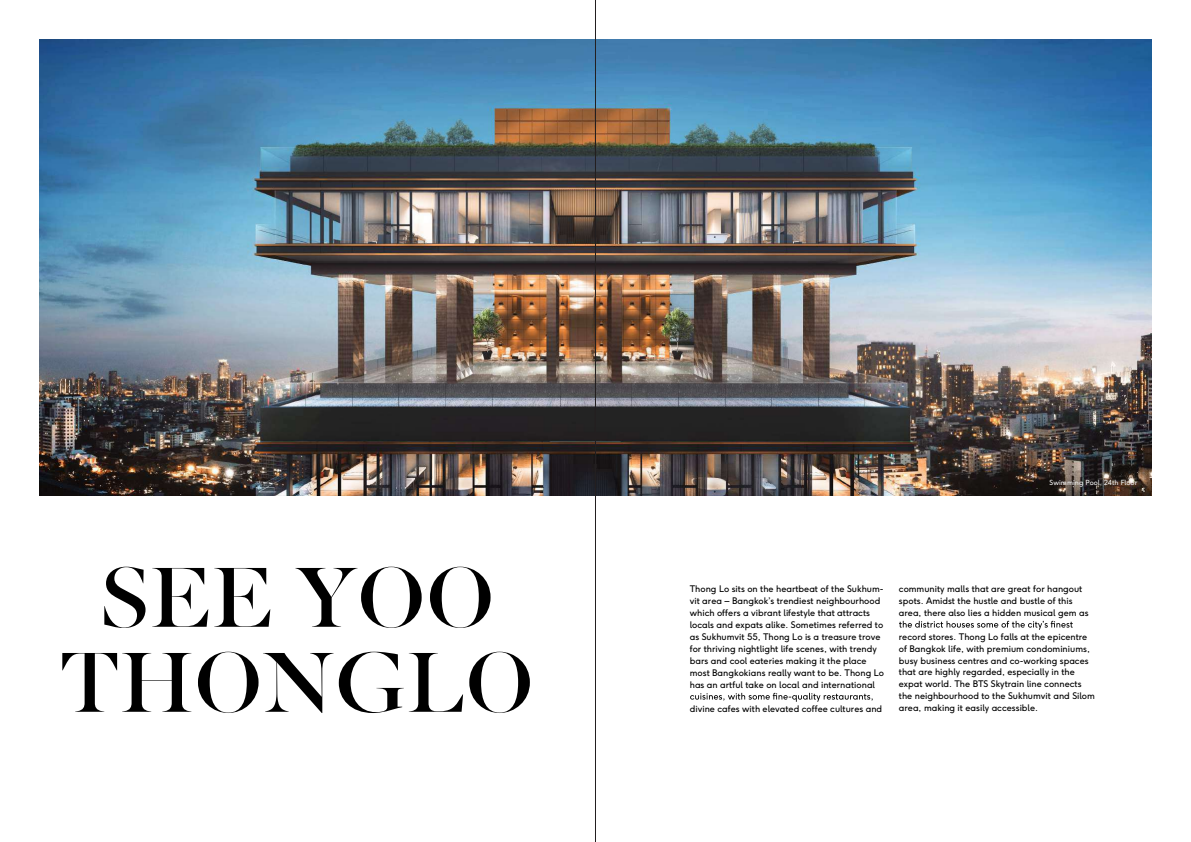
<style>
.page{position:relative;width:1191px;height:842px;background:#fff}
.page>*{position:absolute;margin:0;border:0;box-sizing:border-box;transform-origin:0 0}
.t1{font:84px/85px "INDEPENDENT Headline";letter-spacing:.02em;color:#000;text-align:center}
.t2{font:9px/12px "F37 Ginger";color:#000}
.t3{font:7px "F37 Ginger";letter-spacing:.005em;color:#f1f2f2}
</style>
<div class="page">
<img style="left:40px;top:40px;width:1111px;height:456px">
<svg style="left:690px;top:693px;width:182px;height:9px"></svg>
<svg style="left:899px;top:621px;width:173px;height:9px"></svg>
<hr style="left:595px;top:0;width:1px;height:842px;background:#231f20">
<h1 class="t1" style="left:60px;top:555px;width:474px">SEE YOO<br>THONGLO</h1>
<p class="t3" style="left:1049px;top:478px;width:89px">Swimming Pool, 24th Floor</p>
<p class="t2" style="left:690px;top:582px;width:196px">Thong Lo sits on the heartbeat of the Sukhum&shy;vit area – Bangkok’s trendiest neighbourhood which offers a vibrant lifestyle that attracts locals and expats alike. Sometimes referred to as Sukhumvit 55, Thong Lo is a treasure trove for thriving nightlight life scenes, with trendy bars and cool eateries making it the place most Bangkokians really want to be. Thong Lo has an artful take on local and international</p>
<p class="t2" style="left:690px;top:702px;width:194px">divine cafes with elevated coffee cultures and</p>
<p class="t2" style="left:899px;top:582px;width:191px">community malls that are great for hangout spots. Amidst the hustle and bustle of this area, there also lies a hidden musical gem as</p>
<p class="t2" style="left:899px;top:630px;width:197px">record stores. Thong Lo falls at the epicentre of Bangkok life, with premium condominiums, busy business centres and co-working spaces that are highly regarded, especially in the expat world. The BTS Skytrain line connects the neighbourhood to the Sukhumvit and Silom area, making it easily accessible.</p>
</div>
